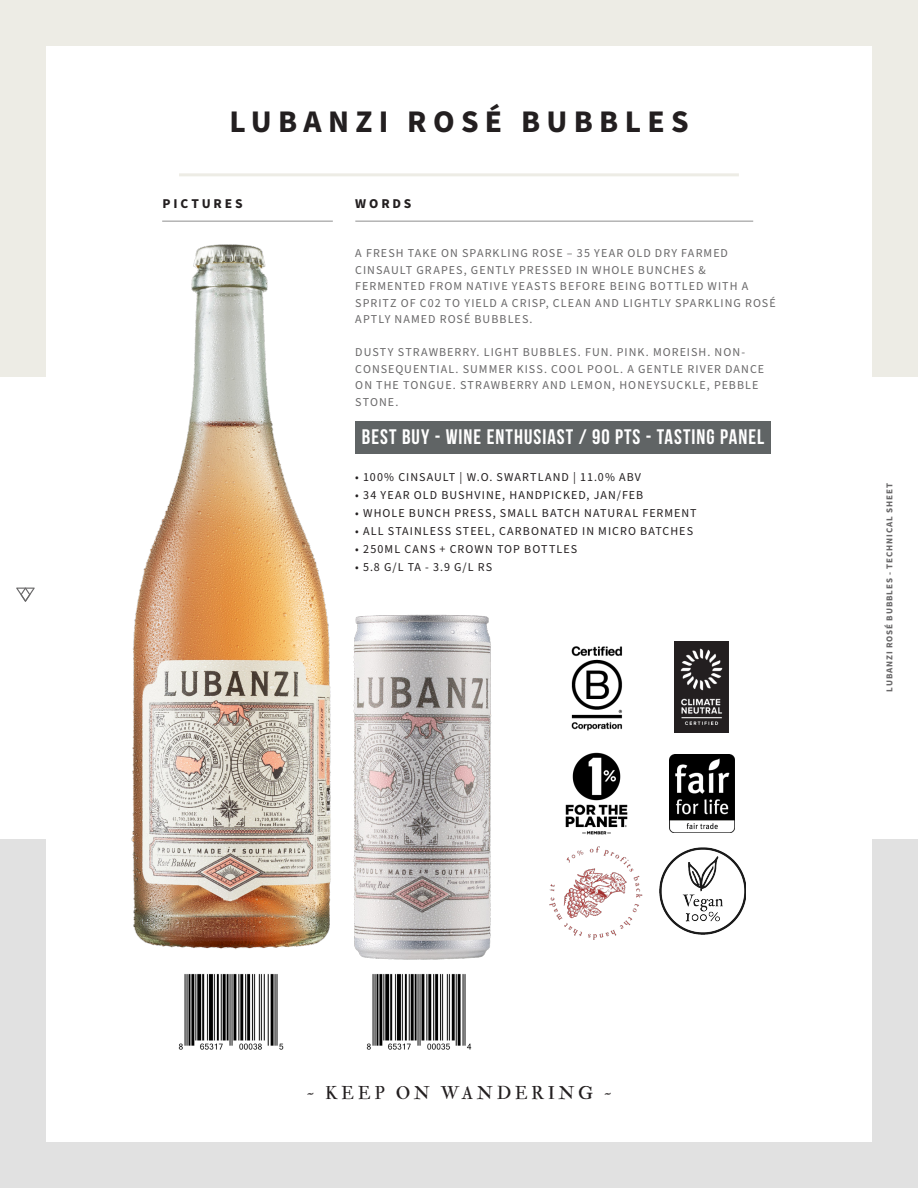
<style>
.page{position:relative;width:918px;height:1188px;background:#fff}
.page>*{position:absolute;margin:0;border:0;box-sizing:border-box;transform-origin:0 0}
.Desc_21_21{font:700 31.5px "Source Sans Pro";letter-spacing:.2em;color:#231f20}
.Desc_21_21-2{font:21px "Bebas Neue";letter-spacing:.05em;color:#fff}
.Desc_21_21-3{font:18px "IM FELL Double Pica PRO Roman";letter-spacing:.2em;color:#231f20}
.Copy_Text_9pt{font:700 13.5px "Source Sans Pro";letter-spacing:.215em;color:#231f20}
._6_pt_Small_Text{font:12px/16.5px "Source Sans Pro";letter-spacing:.085em;color:#696869}
.Desc_21_21-4{font:12px "Source Sans Pro";letter-spacing:.085em;color:#231f20}
._6_pt_Small_Text-2{font:700 9px "Source Sans Pro";letter-spacing:.1em;color:#696869}
</style>
<div class="page">
<svg style="left:16px;top:588px;width:19px;height:14px"></svg>
<div style="left:0;top:0;width:918px;height:377px;background:#edece5"></div>
<div style="left:0;top:839px;width:918px;height:349px;background:#e1e1e1"></div>
<div style="left:46px;top:46px;width:826px;height:1096px;background:#fff"></div>
<hr style="left:179px;top:173px;width:560px;height:3px;background:#edece5">
<hr style="left:162px;top:220px;width:171px;height:2px;background:#b4b4b4">
<hr style="left:355px;top:220px;width:398px;height:2px;background:#b4b4b4">
<img style="left:355px;top:615px;width:137px;height:345px">
<img style="left:131px;top:244px;width:224px;height:705px">
<img style="left:669px;top:755px;width:66px;height:78px">
<img style="left:571px;top:646px;width:52px;height:85px">
<img style="left:674px;top:642px;width:55px;height:91px">
<img style="left:565px;top:753px;width:62px;height:82px">
<img style="left:659px;top:848px;width:86px;height:87px">
<img style="left:549px;top:846px;width:94px;height:94px">
<div style="left:355px;top:422px;width:416px;height:32px;background:#606465"></div>
<img style="left:178px;top:973px;width:106px;height:77px">
<img style="left:366px;top:973px;width:106px;height:77px">
<p class="Desc_21_21" style="left:229px;top:101px;width:461px">LUBANZI ROSÉ BUBBLES</p>
<p class="Copy_Text_9pt" style="left:163px;top:194px;width:82px">PICTURES</p>
<p class="Copy_Text_9pt" style="left:355px;top:194px;width:58px">WORDS</p>
<p class="_6_pt_Small_Text" style="left:355px;top:246px;width:422px">A FRESH TAKE ON SPARKLING ROSE – 35 YEAR OLD DRY FARMED CINSAULT GRAPES, GENTLY PRESSED IN WHOLE BUNCHES &amp; FERMENTED FROM NATIVE YEASTS BEFORE BEING BOTTLED WITH A SPRITZ OF C02 TO YIELD A CRISP, CLEAN AND LIGHTLY SPARKLING ROSÉ APTLY NAMED ROSÉ BUBBLES.</p>
<p class="_6_pt_Small_Text" style="left:355px;top:345px;width:410px">DUSTY STRAWBERRY. LIGHT BUBBLES. FUN. PINK. MOREISH. NON-CONSEQUENTIAL. SUMMER KISS. COOL POOL. A GENTLE RIVER DANCE ON THE TONGUE. STRAWBERRY AND LEMON, HONEYSUCKLE, PEBBLE STONE.</p>
<p class="Desc_21_21-2" style="left:362px;top:425px;width:404px">BEST BUY - WINE ENTHUSIAST / 90 PTS - TASTING PANEL</p>
<p class="Desc_21_21-4" style="left:355px;top:469px;width:287px">• 100% CINSAULT | W.O. SWARTLAND | 11.0% ABV</p>
<p class="Desc_21_21-4" style="left:355px;top:487px;width:289px">• 34 YEAR OLD BUSHVINE, HANDPICKED, JAN/FEB</p>
<p class="Desc_21_21-4" style="left:355px;top:505px;width:343px">• WHOLE BUNCH PRESS, SMALL BATCH NATURAL FERMENT</p>
<p class="Desc_21_21-4" style="left:355px;top:523px;width:339px">• ALL STAINLESS STEEL, CARBONATED IN MICRO BATCHES</p>
<p class="Desc_21_21-4" style="left:355px;top:541px;width:224px">• 250ML CANS + CROWN TOP BOTTLES</p>
<p class="Desc_21_21-4" style="left:355px;top:559px;width:138px">• 5.8 G/L TA - 3.9 G/L RS</p>
<p class="_6_pt_Small_Text-2" style="left:884px;top:692px;width:210px;rotate:-90deg">LUBANZI ROSÉ BUBBLES - TECHNICAL SHEET</p>
<p class="Desc_21_21-3" style="left:307px;top:1082px;width:307px">~ KEEP ON WANDERING ~</p>
</div>
